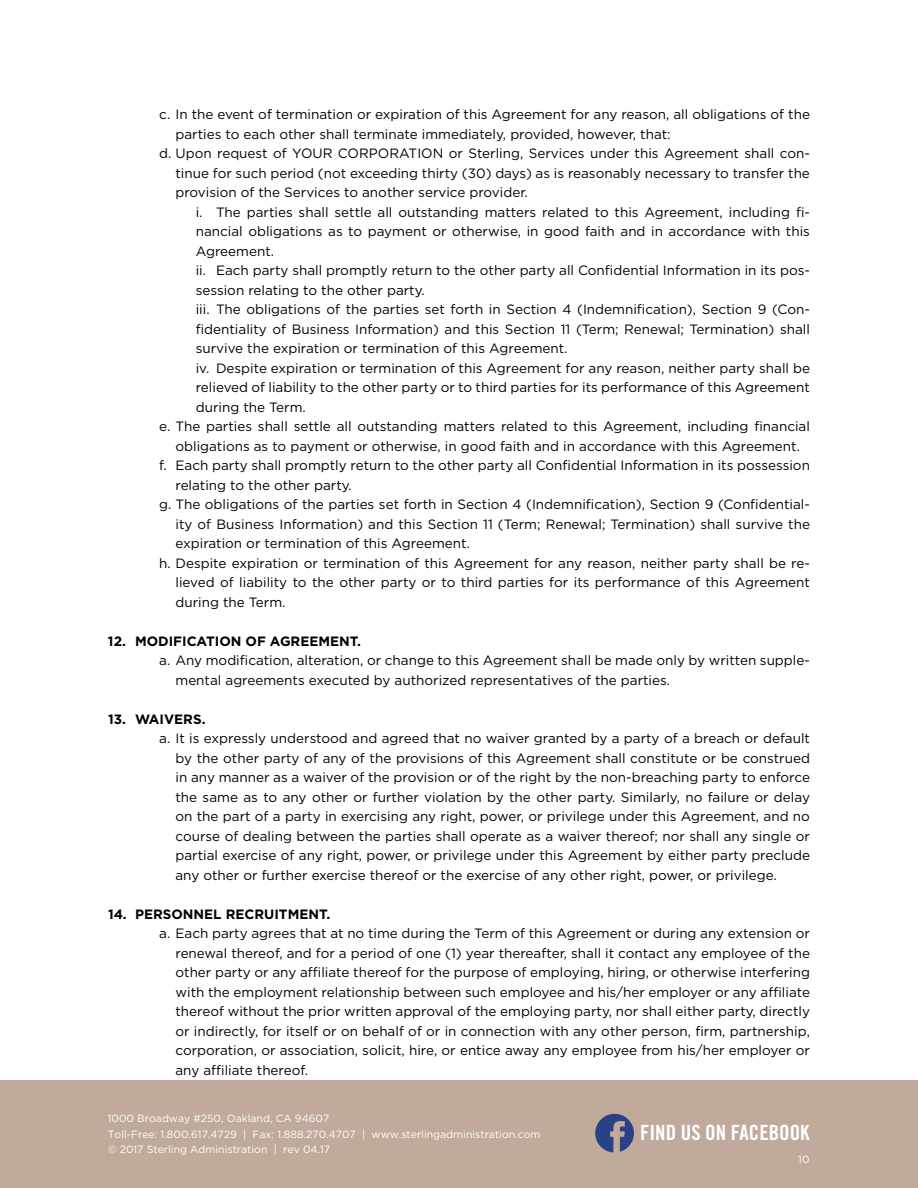
<style>
.page{position:relative;width:918px;height:1188px;background:#fff}
.page>*{position:absolute;margin:0;border:0;box-sizing:border-box;transform-origin:0 0}
.t1{font:21px "Trade Gothic Bold Cond Twenty";color:#fff}
.t2{font:13.5px/19.5px "Gotham";color:#000;text-align:justify}
.t3{font:700 13.5px "Gotham";color:#000}
.t4{font:10.5px/15px "Gotham";color:#fff}
</style>
<div class="page">
<div style="left:0;top:1080px;width:918px;height:108px;background:#c0aa9b"></div>
<svg style="left:595px;top:1114px;width:39px;height:39px"></svg>
<p class="t2" style="left:159px;top:105px;width:652px">c. In the event of termination or expiration of this Agreement for any reason, all obligations of the</p>
<p class="t2" style="left:176px;top:124px;width:497px">parties to each other shall terminate immediately, provided, however, that:</p>
<p class="t2" style="left:159px;top:144px;width:652px">d. Upon request of YOUR CORPORATION or Sterling, Services under this Agreement shall con-</p>
<p class="t2" style="left:175px;top:163px;width:636px">tinue for such period (not exceeding thirty (30) days) as is reasonably necessary to transfer the</p>
<p class="t2" style="left:175px;top:182px;width:354px">provision of the Services to another service provider.</p>
<p class="t2" style="left:196px;top:202px;width:616px">i. The parties shall settle all outstanding matters related to this Agreement, including fi-</p>
<p class="t2" style="left:196px;top:221px;width:616px">nancial obligations as to payment or otherwise, in good faith and in accordance with this</p>
<p class="t2" style="left:196px;top:241px;width:80px">Agreement.</p>
<p class="t2" style="left:196px;top:260px;width:616px">ii. Each party shall promptly return to the other party all Confidential Information in its pos-</p>
<p class="t2" style="left:196px;top:280px;width:231px">session relating to the other party.</p>
<p class="t2" style="left:196px;top:299px;width:616px">iii. The obligations of the parties set forth in Section 4 (Indemnification), Section 9 (Con-</p>
<p class="t2" style="left:196px;top:319px;width:616px">fidentiality of Business Information) and this Section 11 (Term; Renewal; Termination) shall</p>
<p class="t2" style="left:196px;top:338px;width:373px">survive the expiration or termination of this Agreement.</p>
<p class="t2" style="left:196px;top:358px;width:616px">iv. Despite expiration or termination of this Agreement for any reason, neither party shall be</p>
<p class="t2" style="left:196px;top:377px;width:616px">relieved of liability to the other party or to third parties for its performance of this Agreement</p>
<p class="t2" style="left:196px;top:397px;width:112px">during the Term.</p>
<p class="t2" style="left:159px;top:416px;width:652px">e. The parties shall settle all outstanding matters related to this Agreement, including financial</p>
<p class="t2" style="left:175px;top:436px;width:626px">obligations as to payment or otherwise, in good faith and in accordance with this Agreement.</p>
<p class="t2" style="left:159px;top:455px;width:652px">f. Each party shall promptly return to the other party all Confidential Information in its possession</p>
<p class="t2" style="left:176px;top:475px;width:178px">relating to the other party.</p>
<p class="t2" style="left:159px;top:494px;width:652px">g. The obligations of the parties set forth in Section 4 (Indemnification), Section 9 (Confidential-</p>
<p class="t2" style="left:176px;top:514px;width:636px">ity of Business Information) and this Section 11 (Term; Renewal; Termination) shall survive the</p>
<p class="t2" style="left:176px;top:533px;width:296px">expiration or termination of this Agreement.</p>
<p class="t2" style="left:159px;top:553px;width:652px">h. Despite expiration or termination of this Agreement for any reason, neither party shall be re-</p>
<p class="t2" style="left:175px;top:572px;width:636px">lieved of liability to the other party or to third parties for its performance of this Agreement</p>
<p class="t2" style="left:175px;top:592px;width:112px">during the Term.</p>
<p class="t3" style="left:108px;top:633px;width:255px">12. MODIFICATION OF AGREEMENT.</p>
<p class="t2" style="left:176px;top:650px;width:636px;text-indent:-16px">a. Any modification, alteration, or change to this Agreement shall be made only by written supple&shy;mental agreements executed by authorized representatives of the parties.</p>
<p class="t3" style="left:108px;top:711px;width:99px">13. WAIVERS.</p>
<p class="t2" style="left:176px;top:728px;width:636px;text-indent:-16px">a. It is expressly understood and agreed that no waiver granted by a party of a breach or default by the other party of any of the provisions of this Agreement shall constitute or be construed in any manner as a waiver of the provision or of the right by the non-breaching party to enforce the same as to any other or further violation by the other party. Similarly, no failure or delay on the part of a party in exercising any right, power, or privilege under this Agreement, and no course of dealing between the parties shall operate as a waiver thereof; nor shall any single or partial exercise of any right, power, or privilege under this Agreement by either party preclude any other or further exercise thereof or the exercise of any other right, power, or privilege.</p>
<p class="t3" style="left:108px;top:906px;width:224px">14. PERSONNEL RECRUITMENT.</p>
<p class="t2" style="left:176px;top:923px;width:636px;text-indent:-16px">a. Each party agrees that at no time during the Term of this Agreement or during any extension or renewal thereof, and for a period of one (1) year thereafter, shall it contact any employee of the other party or any affiliate thereof for the purpose of employing, hiring, or otherwise interfering with the employment relationship between such employee and his/her employer or any affiliate thereof without the prior written approval of the employing party, nor shall either party, directly or indirectly, for itself or on behalf of or in connection with any other person, firm, partnership, corporation, or association, solicit, hire, or entice away any employee from his/her employer or any affiliate thereof.</p>
<p class="t4" style="left:108px;top:1111px;width:434px">1000 Broadway #250, Oakland, CA 94607<br>Toll-Free: 1.800.617.4729 | Fax: 1.888.270.4707 | www.sterlingadministration.com © 2017 Sterling Administration | rev 04.17</p>
<h1 class="t1" style="left:640px;top:1120px;width:171px">FIND US ON FACEBOOK</h1>
<p class="t4" style="left:798px;top:1152px;width:13px">10</p>
</div>
